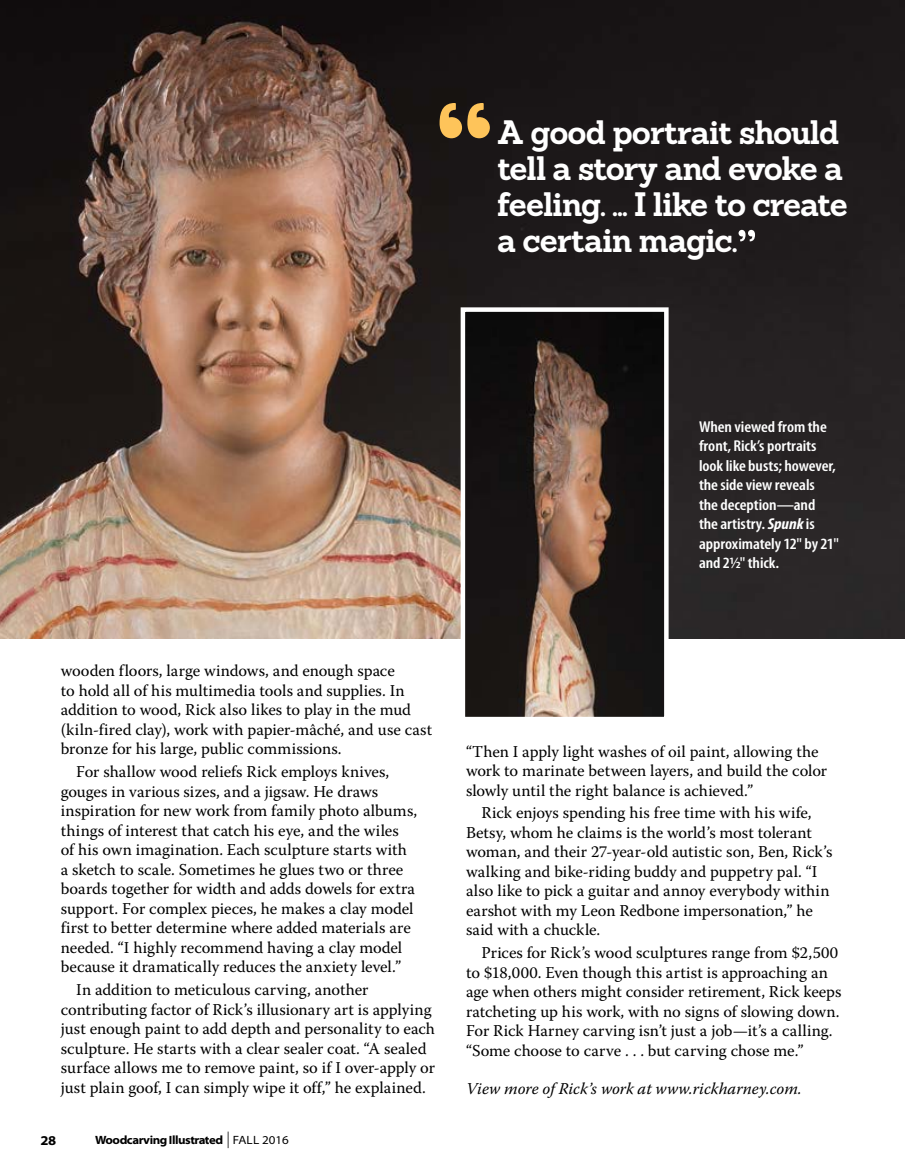
<style>
.page{position:relative;width:905px;height:1175px;background:#fff}
.page>*{position:absolute;margin:0;border:0;box-sizing:border-box;transform-origin:0 0}
.t1{font:900 144px "Sanchez";color:#fec45a}
.t2{font:700 33px/36px "Sanchez";letter-spacing:-.035em;color:#fff}
.t3{font:16.5px/19.5px "Warnock Pro";color:#000}
.t4{font:italic 16.5px "Warnock Pro";letter-spacing:.005em;color:#000}
.t5{font:600 condensed 15.75px/19.5px "Myriad Pro";letter-spacing:-.005em;color:#fff;scale:1.1 1}
.t6{font:700 semi-expanded 13.5px "Myriad Pro";color:#000}
.t7{font:700 semi-expanded 12px "Myriad Pro";letter-spacing:-.04em;color:#000}
.s1{font-size:52.5px}
.s2{font-weight:700;font-style:italic}
.s3{font-weight:300;font-size:16.5px}
.s4{font-weight:400}
</style>
<div class="page">
<img style="left:0;top:0;width:904px;height:638px">
<svg style="left:458px;top:305px;width:212px;height:412px;background:#483c36"></svg>
<h1 class="t1" style="left:436px;top:69px;width:59px">“</h1>
<h2 class="t2" style="left:497px;top:114px;width:352px">A good portrait should tell a story and evoke a feeling. … I like to create a certain magic.<span class="s1">”</span></h2>
<p class="t5" style="left:699px;top:416px;width:129px">When viewed from the front, Rick’s portraits look like busts; however, the side view reveals<br>the deception—and<br>the artistry. <span class="s2">Spunk</span> is approximately 12" by 21" and 21/2" thick.</p>
<p class="t3" style="left:61px;top:661px;width:373px">wooden floors, large windows, and enough space<br>to hold all of his multimedia tools and supplies. In addition to wood, Rick also likes to play in the mud (kiln-fired clay), work with papier-mâché, and use cast bronze for his large, public commissions.</p>
<p class="t3" style="left:61px;top:761px;width:358px;text-indent:16px">For shallow wood reliefs Rick employs knives, gouges in various sizes, and a jigsaw. He draws inspiration for new work from family photo albums, things of interest that catch his eye, and the wiles<br>of his own imagination. Each sculpture starts with a sketch to scale. Sometimes he glues two or three boards together for width and adds dowels for extra support. For complex pieces, he makes a clay model first to better determine where added materials are needed. “I highly recommend having a clay model because it dramatically reduces the anxiety level.”</p>
<p class="t3" style="left:61px;top:979px;width:376px;text-indent:16px">In addition to meticulous carving, another contributing factor of Rick’s illusionary art is applying just enough paint to add depth and personality to each sculpture. He starts with a clear sealer coat. “A sealed surface allows me to remove paint, so if I over-apply or just plain goof, I can simply wipe it off,” he explained.</p>
<p class="t6" style="left:40px;top:1131px;width:17px">28</p>
<p class="t7" style="left:95px;top:1132px;width:195px">Woodcarving Illustrated <span class="s3">|</span> <span class="s4">FALL 2016</span></p>
<p class="t3" style="left:466px;top:741px;width:363px">“Then I apply light washes of oil paint, allowing the work to marinate between layers, and build the color slowly until the right balance is achieved.”</p>
<p class="t3" style="left:466px;top:803px;width:368px;text-indent:16px">Rick enjoys spending his free time with his wife, Betsy, whom he claims is the world’s most tolerant woman, and their 27-year-old autistic son, Ben, Rick’s walking and bike-riding buddy and puppetry pal. “I also like to pick a guitar and annoy everybody within earshot with my Leon Redbone impersonation,” he said with a chuckle.</p>
<p class="t3" style="left:466px;top:942px;width:377px;text-indent:16px">Prices for Rick’s wood sculptures range from $2,500 to $18,000. Even though this artist is approaching an age when others might consider retirement, Rick keeps ratcheting up his work, with no signs of slowing down.<br>For Rick Harney carving isn’t just a job—it’s a calling. “Some choose to carve . . . but carving chose me.”</p>
<p class="t4" style="left:466px;top:1078px;width:337px">View more of Rick’s work at www.rickharney.com.</p>
</div>
